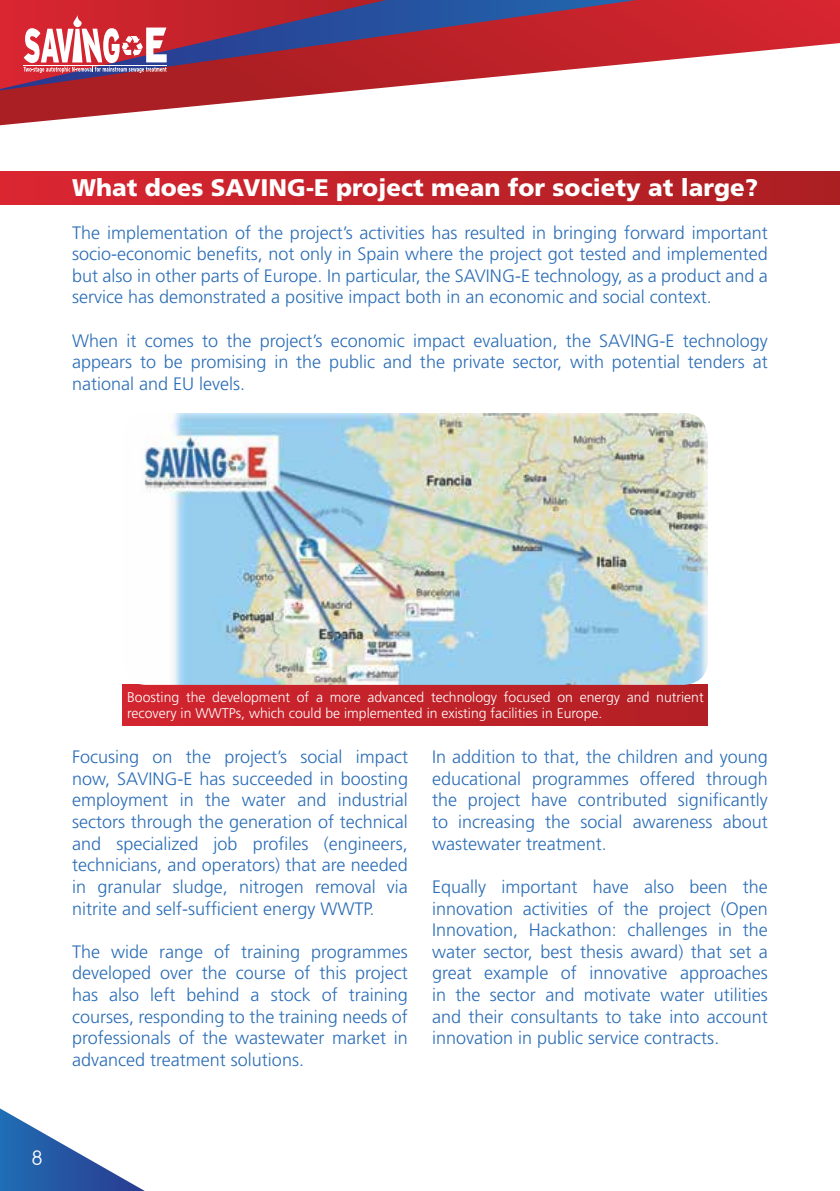
<style>
.page{position:relative;width:840px;height:1191px;background:#fff}
.page>*{position:absolute;margin:0;border:0;box-sizing:border-box;transform-origin:0 0}
.t1{font:900 24px "Frutiger LT Std";color:#fff}
.t2{font:20px "Avant Garde IT Cby BT";color:#fff}
.t3{font:300 18px/21.6px "Frutiger";color:#2b6db6;text-align:justify}
.t4{font:300 14px/16px "Frutiger";color:#fff}
</style>
<div class="page">
<svg style="left:0;top:1108px;width:145px;height:83px"></svg>
<svg style="left:0;top:0;width:839px;height:125px"></svg>
<svg style="left:459px;top:0;width:296px;height:93px"></svg>
<svg style="left:0;top:0;width:459px;height:93px;background:#973048"></svg>
<svg style="left:24px;top:15px;width:143px;height:58px"></svg>
<div style="left:0;top:172px;width:839px;height:32px;background:linear-gradient(to right,#da2632,#aa1f22)"></div>
<div style="left:122px;top:685px;width:585px;height:41px;background:linear-gradient(to right,#d3252f,#b22025)"></div>
<img style="left:122px;top:413px;width:585px;height:272px">
<h1 class="t1" style="left:72px;top:173px;width:687px">What does SAVING-E project mean for society at large?</h1>
<p class="t3" style="left:72px;top:222px;width:697px">The implementation of the project’s activities has resulted in bringing forward important socio-economic benefits, not only in Spain where the project got tested and implemented but also in other parts of Europe. In particular, the SAVING-E technology, as a product and a service has demonstrated a positive impact both in an economic and social context.</p>
<p class="t3" style="left:72px;top:330px;width:697px">When it comes to the project’s economic impact evaluation, the SAVING-E technology appears to be promising in the public and the private sector, with potential tenders at national and EU levels.</p>
<p class="t4" style="left:127px;top:690px;width:578px">Boosting the development of a more advanced technology focused on energy and nutrient recovery in WWTPs, which could be implemented in existing facilities in Europe.</p>
<p class="t3" style="left:72px;top:746px;width:337px">Focusing on the project’s social impact now, SAVING-E has succeeded in boosting employment in the water and industrial sectors through the generation of technical and specialized job profiles (engineers, technicians, and operators) that are needed in granular sludge, nitrogen removal via nitrite and self-sufficient energy WWTP.</p>
<p class="t3" style="left:72px;top:941px;width:337px">The wide range of training programmes developed over the course of this project has also left behind a stock of training courses, responding to the training needs of professionals of the wastewater market in advanced treatment solutions.</p>
<p class="t3" style="left:432px;top:746px;width:337px">In addition to that, the children and young educational programmes offered through the project have contributed significantly to increasing the social awareness about wastewater treatment.</p>
<p class="t3" style="left:432px;top:876px;width:337px">Equally important have also been the innovation activities of the project (Open Innovation, Hackathon: challenges in the water sector, best thesis award) that set a great example of innovative approaches in the sector and motivate water utilities and their consultants to take into account innovation in public service contracts.</p>
<p class="t2" style="left:31px;top:1145px;width:13px">8</p>
</div>
